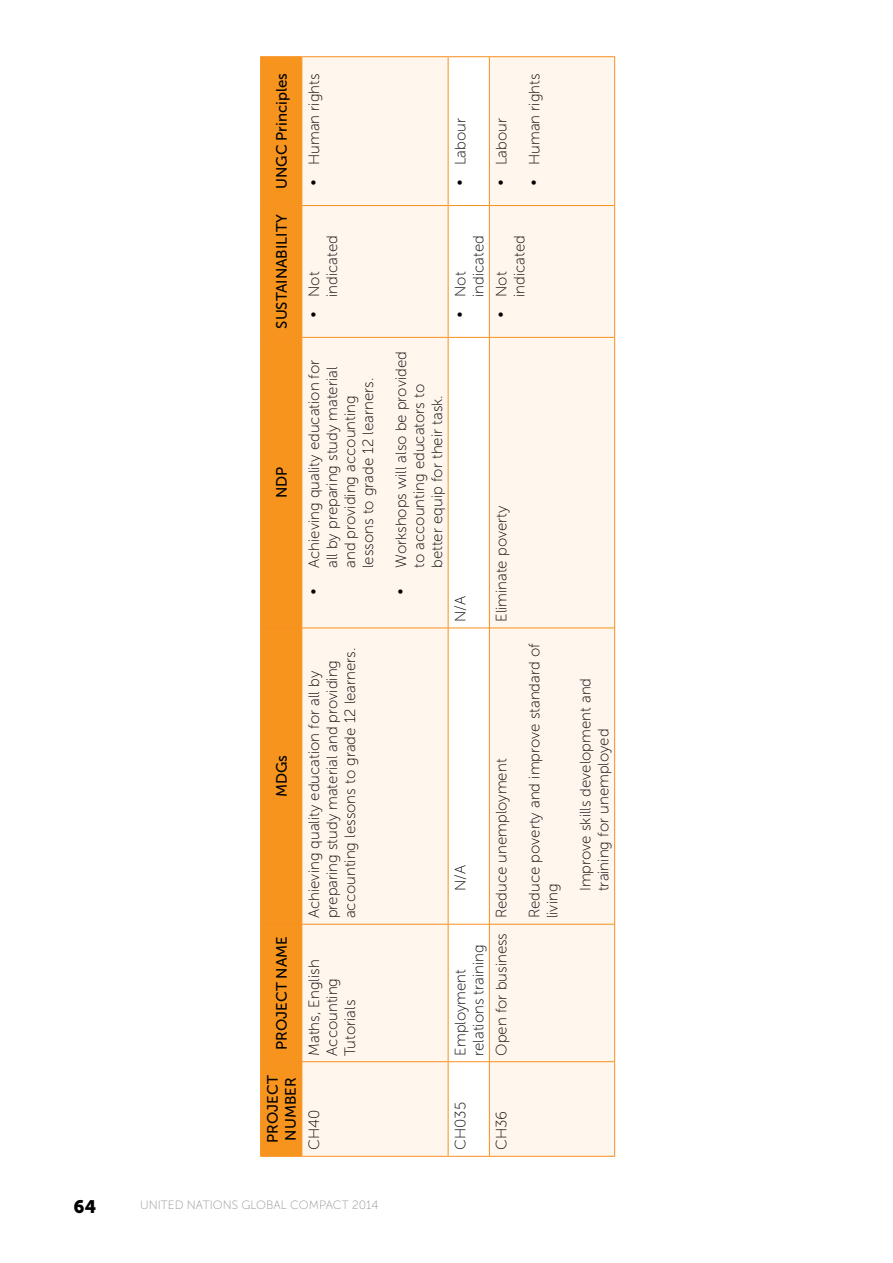
<style>
.page{position:relative;width:893px;height:1263px;background:#fff}
.page>*{position:absolute;margin:0;border:0;box-sizing:border-box;transform-origin:0 0}
.t1{font:18px "Museo Sans 900";color:#000}
.t2{font:15px/18px "Museo Sans 100";color:#000}
.t3{font:15px/18px "Museo Sans 500";color:#000}
.t4{font:12px "Museo Sans 100";color:#939598}
</style>
<div class="page">
<div style="left:261px;top:57px;width:40px;height:1099px;background:#f7941e"></div>
<svg style="left:302px;top:57px;width:312px;height:1099px;background:#fef6ef"></svg>
<hr style="left:260px;top:1062px;width:1px;height:95px;background:#f7901e">
<hr style="left:261px;top:1156px;width:40px;height:1px;background:#f7901e">
<hr style="left:260px;top:924px;width:1px;height:138px;background:#f7901e">
<hr style="left:261px;top:1061px;width:40px;height:1px;background:#f7901e">
<hr style="left:260px;top:628px;width:1px;height:296px;background:#f7901e">
<hr style="left:261px;top:924px;width:40px;height:1px;background:#f7901e">
<hr style="left:260px;top:337px;width:1px;height:291px;background:#f7901e">
<hr style="left:261px;top:627px;width:40px;height:1px;background:#f7901e">
<hr style="left:260px;top:206px;width:1px;height:131px;background:#f7901e">
<hr style="left:261px;top:337px;width:40px;height:1px;background:#f7901e">
<hr style="left:260px;top:56px;width:1px;height:150px;background:#f7901e">
<hr style="left:261px;top:205px;width:40px;height:1px;background:#f7901e">
<hr style="left:261px;top:56px;width:40px;height:1px;background:#f7901e">
<hr style="left:301px;top:1062px;width:1px;height:95px;background:#f7901e">
<hr style="left:302px;top:1156px;width:146px;height:1px;background:#f7901e">
<hr style="left:301px;top:924px;width:1px;height:138px;background:#f7901e">
<hr style="left:302px;top:1061px;width:146px;height:1px;background:#f7901e">
<hr style="left:301px;top:628px;width:1px;height:296px;background:#f7901e">
<hr style="left:302px;top:924px;width:146px;height:1px;background:#f7901e">
<hr style="left:301px;top:337px;width:1px;height:291px;background:#f7901e">
<hr style="left:302px;top:627px;width:146px;height:1px;background:#f7901e">
<hr style="left:301px;top:206px;width:1px;height:131px;background:#f7901e">
<hr style="left:302px;top:337px;width:146px;height:1px;background:#f7901e">
<hr style="left:301px;top:56px;width:1px;height:150px;background:#f7901e">
<hr style="left:302px;top:205px;width:146px;height:1px;background:#f7901e">
<hr style="left:302px;top:56px;width:146px;height:1px;background:#f7901e">
<hr style="left:448px;top:1062px;width:1px;height:95px;background:#f7901e">
<hr style="left:448px;top:1156px;width:41px;height:1px;background:#f7901e">
<hr style="left:448px;top:924px;width:1px;height:138px;background:#f7901e">
<hr style="left:448px;top:1061px;width:41px;height:1px;background:#f7901e">
<hr style="left:448px;top:628px;width:1px;height:296px;background:#f7901e">
<hr style="left:448px;top:924px;width:41px;height:1px;background:#f7901e">
<hr style="left:448px;top:337px;width:1px;height:291px;background:#f7901e">
<hr style="left:448px;top:627px;width:41px;height:1px;background:#f7901e">
<hr style="left:448px;top:206px;width:1px;height:131px;background:#f7901e">
<hr style="left:448px;top:337px;width:41px;height:1px;background:#f7901e">
<hr style="left:448px;top:56px;width:1px;height:150px;background:#f7901e">
<hr style="left:448px;top:205px;width:41px;height:1px;background:#f7901e">
<hr style="left:448px;top:56px;width:41px;height:1px;background:#f7901e">
<hr style="left:489px;top:1062px;width:1px;height:95px;background:#f7901e">
<hr style="left:490px;top:1156px;width:124px;height:1px;background:#f7901e">
<hr style="left:489px;top:924px;width:1px;height:138px;background:#f7901e">
<hr style="left:490px;top:1061px;width:124px;height:1px;background:#f7901e">
<hr style="left:489px;top:628px;width:1px;height:296px;background:#f7901e">
<hr style="left:490px;top:924px;width:124px;height:1px;background:#f7901e">
<hr style="left:489px;top:337px;width:1px;height:291px;background:#f7901e">
<hr style="left:490px;top:627px;width:124px;height:1px;background:#f7901e">
<hr style="left:489px;top:206px;width:1px;height:131px;background:#f7901e">
<hr style="left:490px;top:337px;width:124px;height:1px;background:#f7901e">
<hr style="left:489px;top:56px;width:1px;height:150px;background:#f7901e">
<hr style="left:490px;top:205px;width:124px;height:1px;background:#f7901e">
<hr style="left:490px;top:56px;width:124px;height:1px;background:#f7901e">
<hr style="left:614px;top:1062px;width:1px;height:95px;background:#f7901e">
<hr style="left:614px;top:924px;width:1px;height:138px;background:#f7901e">
<hr style="left:614px;top:628px;width:1px;height:296px;background:#f7901e">
<hr style="left:614px;top:337px;width:1px;height:291px;background:#f7901e">
<hr style="left:614px;top:206px;width:1px;height:131px;background:#f7901e">
<hr style="left:614px;top:56px;width:1px;height:150px;background:#f7901e">
<p class="t3" style="left:273px;top:189px;width:117px;rotate:-90deg">UNGC Principles</p>
<p class="t3" style="left:273px;top:329px;width:116px;rotate:-90deg">SUSTAINABILITY</p>
<p class="t3" style="left:273px;top:498px;width:33px;rotate:-90deg">NDP</p>
<p class="t3" style="left:273px;top:797px;width:44px;rotate:-90deg">MDGs</p>
<p class="t3" style="left:273px;top:1050px;width:115px;rotate:-90deg">PROJECT NAME</p>
<p class="t3" style="left:264px;top:1143px;width:69px;rotate:-90deg">PROJECT<br>NUMBER</p>
<p class="t2" style="left:305px;top:186px;width:114px;rotate:-90deg">• Human rights</p>
<p class="t2" style="left:451px;top:186px;width:70px;rotate:-90deg">• Labour</p>
<p class="t2" style="left:493px;top:186px;width:70px;rotate:-90deg">• Labour</p>
<p class="t2" style="left:526px;top:186px;width:114px;rotate:-90deg">• Human rights</p>
<p class="t2" style="left:305px;top:297px;width:63px;text-indent:-21px;rotate:-90deg">• Not indicated</p>
<p class="t2" style="left:451px;top:297px;width:63px;text-indent:-21px;rotate:-90deg">• Not indicated</p>
<p class="t2" style="left:493px;top:297px;width:63px;text-indent:-21px;rotate:-90deg">• Not indicated</p>
<p class="t2" style="left:305px;top:568px;width:210px;text-indent:-27px;rotate:-90deg">• Achieving quality education for all by preparing study material and providing accounting lessons to grade 12 learners.</p>
<p class="t2" style="left:392px;top:568px;width:218px;text-indent:-27px;rotate:-90deg">• Workshops will also be provided to accounting educators to better equip for their task.</p>
<p class="t2" style="left:451px;top:622px;width:28px;rotate:-90deg">N/A</p>
<p class="t2" style="left:493px;top:622px;width:118px;rotate:-90deg">Eliminate poverty</p>
<p class="t2" style="left:305px;top:918px;width:272px;rotate:-90deg">Achieving quality education for all by preparing study material and providing accounting lessons to grade 12 learners.</p>
<p class="t2" style="left:305px;top:1056px;width:98px;rotate:-90deg">Maths, English<br>Accounting<br>Tutorials</p>
<p class="t2" style="left:451px;top:891px;width:28px;rotate:-90deg">N/A</p>
<p class="t2" style="left:451px;top:1056px;width:113px;rotate:-90deg">Employment relations training</p>
<p class="t2" style="left:493px;top:1056px;width:298px;rotate:-90deg">Open for business Reduce unemployment</p>
<p class="t2" style="left:526px;top:918px;width:276px;rotate:-90deg">Reduce poverty and improve standard of living</p>
<p class="t2" style="left:305px;top:1150px;width:42px;rotate:-90deg">CH40</p>
<p class="t2" style="left:451px;top:1150px;width:50px;rotate:-90deg">CH035</p>
<p class="t2" style="left:493px;top:1150px;width:41px;rotate:-90deg">CH36</p>
<p class="t2" style="left:577px;top:891px;width:215px;rotate:-90deg">Improve skills development and training for unemployed</p>
<p class="t1" style="left:74px;top:1196px;width:24px">64</p>
<p class="t4" style="left:140px;top:1199px;width:240px">UNITED NATIONS GLOBAL COMPACT 2014</p>
</div>
